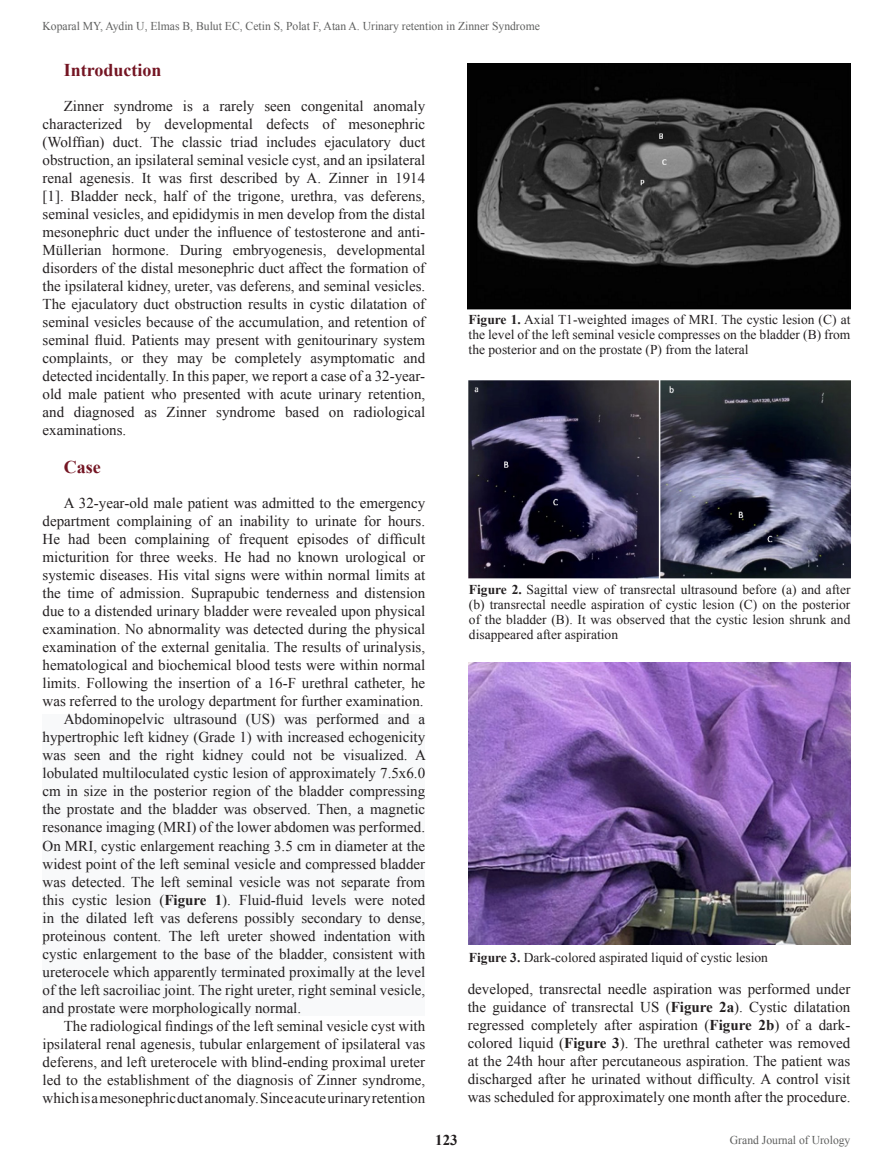
<style>
.page{position:relative;width:893px;height:1170px;background:#fff}
.page>*{position:absolute;margin:0;border:0;box-sizing:border-box;transform-origin:0 0}
.Bordo_yazı_için_basl{font:700 18px "Times New Roman";color:#741523}
.t1{font:15px/18px "Times New Roman";color:#231f20;text-align:justify}
.t2{font:700 15px "Times New Roman";color:#231f20}
.t3{font:13.5px/15px "Times New Roman";color:#231f20;text-align:justify}
.t4{font:12px "Times New Roman";color:#5f605f}
.s1{font-weight:700}
</style>
<div class="page">
<div style="left:43px;top:714px;width:382px;height:301px;background:#f8f9fa"></div>
<img style="left:469px;top:662px;width:381px;height:282px">
<img style="left:469px;top:380px;width:381px;height:198px">
<img style="left:468px;top:64px;width:382px;height:245px">
<p class="t4" style="left:43px;top:17px;width:499px">Koparal MY, Aydin U, Elmas B, Bulut EC, Cetin S, Polat F, Atan A. Urinary retention in Zinner Syndrome</p>
<p class="Bordo_yazı_için_basl" style="left:64px;top:58px;width:99px">Introduction</p>
<p class="t1" style="left:43px;top:97px;width:384px;text-indent:21px">Zinner syndrome is a rarely seen congenital anomaly characterized by developmental defects of mesonephric (Wolffian) duct. The classic triad includes ejaculatory duct obstruction, an ipsilateral seminal vesicle cyst, and an ipsilateral renal agenesis. It was first described by A. Zinner in 1914 [1]. Bladder neck, half of the trigone, urethra, vas deferens, seminal vesicles, and epididymis in men develop from the distal mesonephric duct under the influence of testosterone and anti-Müllerian hormone. During embryogenesis, developmental disorders of the distal mesonephric duct affect the formation of the ipsilateral kidney, ureter, vas deferens, and seminal vesicles.<br>The ejaculatory duct obstruction results in cystic dilatation of seminal vesicles because of the accumulation, and retention of seminal fluid. Patients may present with genitourinary system complaints, or they may be completely asymptomatic and detected incidentally. In this paper, we report a case of a 32-year&shy;old male patient who presented with acute urinary retention, and diagnosed as Zinner syndrome based on radiological examinations.</p>
<p class="Bordo_yazı_için_basl" style="left:64px;top:455px;width:38px">Case</p>
<p class="t1" style="left:43px;top:494px;width:384px;text-indent:21px">A 32-year-old male patient was admitted to the emergency department complaining of an inability to urinate for hours.<br>He had been complaining of frequent episodes of difficult micturition for three weeks. He had no known urological or systemic diseases. His vital signs were within normal limits at the time of admission. Suprapubic tenderness and distension due to a distended urinary bladder were revealed upon physical examination. No abnormality was detected during the physical examination of the external genitalia. The results of urinalysis, hematological and biochemical blood tests were within normal limits. Following the insertion of a 16-F urethral catheter, he was referred to the urology department for further examination.</p>
<p class="t1" style="left:43px;top:710px;width:385px;text-indent:21px">Abdominopelvic ultrasound (US) was performed and a hypertrophic left kidney (Grade 1) with increased echogenicity was seen and the right kidney could not be visualized. A lobulated multiloculated cystic lesion of approximately 7.5x6.0 cm in size in the posterior region of the bladder compressing the prostate and the bladder was observed. Then, a magnetic resonance imaging (MRI) of the lower abdomen was performed.<br>On MRI, cystic enlargement reaching 3.5 cm in diameter at the widest point of the left seminal vesicle and compressed bladder was detected. The left seminal vesicle was not separate from this cystic lesion (<span class="s1">Figure 1</span>). Fluid-fluid levels were noted in the dilated left vas deferens possibly secondary to dense, proteinous content. The left ureter showed indentation with cystic enlargement to the base of the bladder, consistent with ureterocele which apparently terminated proximally at the level of the left sacroiliac joint. The right ureter, right seminal vesicle, and prostate were morphologically normal.</p>
<p class="t1" style="left:43px;top:1016px;width:384px;text-indent:21px">The radiological findings of the left seminal vesicle cyst with ipsilateral renal agenesis, tubular enlargement of ipsilateral vas deferens, and left ureterocele with blind-ending proximal ureter led to the establishment of the diagnosis of Zinner syndrome, which is a mesonephric duct anomaly. Since acute urinary retention</p>
<p class="t3" style="left:469px;top:312px;width:383px"><span class="s1">Figure 1.</span> Axial T1-weighted images of MRI. The cystic lesion (C) at the level of the left seminal vesicle compresses on the bladder (B) from the posterior and on the prostate (P) from the lateral</p>
<p class="t3" style="left:469px;top:581px;width:383px"><span class="s1">Figure 2.</span> Sagittal view of transrectal ultrasound before (a) and after (b) transrectal needle aspiration of cystic lesion (C) on the posterior of the bladder (B). It was observed that the cystic lesion shrunk and disappeared after aspiration</p>
<p class="t3" style="left:469px;top:949px;width:300px"><span class="s1">Figure 3.</span> Dark-colored aspirated liquid of cystic lesion</p>
<p class="t1" style="left:468px;top:979px;width:384px">developed, transrectal needle aspiration was performed under the guidance of transrectal US (<span class="s1">Figure 2a</span>). Cystic dilatation regressed completely after aspiration (<span class="s1">Figure 2b</span>) of a dark&shy;colored liquid (<span class="s1">Figure 3</span>). The urethral catheter was removed at the 24th hour after percutaneous aspiration. The patient was discharged after he urinated without difficulty. A control visit was scheduled for approximately one month after the procedure.</p>
<p class="t2" style="left:435px;top:1129px;width:24px">123</p>
<p class="t4" style="left:730px;top:1131px;width:122px">Grand Journal of Urology</p>
</div>
